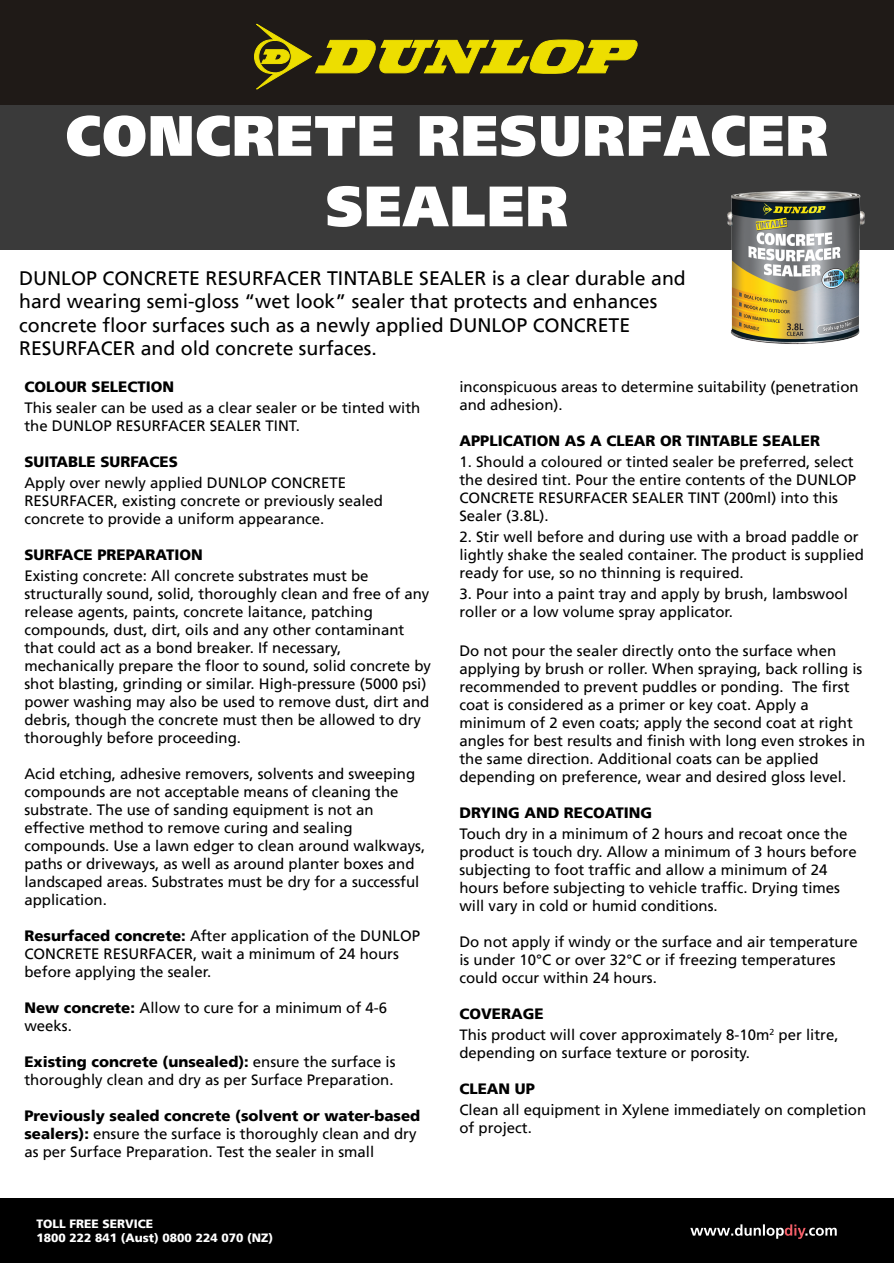
<style>
.page{position:relative;width:894px;height:1263px;background:#fff}
.page>*{position:absolute;margin:0;border:0;box-sizing:border-box;transform-origin:0 0}
.t1{font:900 56.85px/70.5px "Frutiger LT";letter-spacing:.03em;color:#fff;text-align:center;scale:.95 1}
.t2{font:19.5px/23.4px "Frutiger LT";color:#000}
.t3{font:15px/18px "Frutiger LT";color:#000}
.t4{font:900 15px "Frutiger LT";color:#000}
.t5{font:15px/18px "Frutiger LT Std";color:#000}
.t6{font:900 12px/14.4px "Frutiger LT";color:#fff}
.s1{font-weight:900}
</style>
<div class="page">
<div style="left:0;top:1198px;width:894px;height:65px;background:#000"></div>
<div style="left:0;top:0;width:894px;height:105px;background:#1f1a17"></div>
<div style="left:0;top:105px;width:894px;height:145px;background:#3a3a3a"></div>
<svg style="left:254px;top:24px;width:384px;height:66px"></svg>
<svg style="left:690px;top:1224px;width:147px;height:15px"></svg>
<img style="left:727px;top:190px;width:138px;height:155px">
<h1 class="t1" style="left:66px;top:100px;width:804px">CONCRETE RESURFACER<br>SEALER</h1>
<p class="t2" style="left:19px;top:266px;width:668px">DUNLOP CONCRETE RESURFACER TINTABLE SEALER is a clear durable and hard wearing semi-gloss “wet look” sealer that protects and enhances concrete floor surfaces such as a newly applied DUNLOP CONCRETE RESURFACER and old concrete surfaces.</p>
<p class="t4" style="left:24px;top:378px;width:151px">COLOUR SELECTION</p>
<p class="t3" style="left:24px;top:399px;width:397px">This sealer can be used as a clear sealer or be tinted with the DUNLOP RESURFACER SEALER TINT.</p>
<p class="t4" style="left:24px;top:453px;width:155px">SUITABLE SURFACES</p>
<p class="t3" style="left:24px;top:474px;width:360px">Apply over newly applied DUNLOP CONCRETE<br>RESURFACER, existing concrete or previously sealed concrete to provide a uniform appearance.</p>
<p class="t4" style="left:24px;top:546px;width:180px">SURFACE PREPARATION</p>
<p class="t3" style="left:24px;top:567px;width:408px">Existing concrete: All concrete substrates must be structurally sound, solid, thoroughly clean and free of any release agents, paints, concrete laitance, patching compounds, dust, dirt, oils and any other contaminant that could act as a bond breaker. If necessary, mechanically prepare the floor to sound, solid concrete by shot blasting, grinding or similar. High-pressure (5000 psi) power washing may also be used to remove dust, dirt and debris, though the concrete must then be allowed to dry thoroughly before proceeding.</p>
<p class="t3" style="left:24px;top:765px;width:402px">Acid etching, adhesive removers, solvents and sweeping compounds are not acceptable means of cleaning the substrate. The use of sanding equipment is not an effective method to remove curing and sealing compounds. Use a lawn edger to clean around walkways, paths or driveways, as well as around planter boxes and landscaped areas. Substrates must be dry for a successful application.</p>
<p class="t3" style="left:24px;top:927px;width:397px"><span class="s1">Resurfaced concrete:</span> After application of the DUNLOP<br>CONCRETE RESURFACER, wait a minimum of 24 hours before applying the sealer.</p>
<p class="t3" style="left:24px;top:999px;width:364px"><span class="s1">New concrete:</span> Allow to cure for a minimum of 4-6 weeks.</p>
<p class="t3" style="left:24px;top:1053px;width:373px"><span class="s1">Existing concrete (unsealed):</span> ensure the surface is thoroughly clean and dry as per Surface Preparation.</p>
<p class="t3" style="left:24px;top:1107px;width:397px"><span class="s1">Previously sealed concrete (solvent or water-based sealers):</span> ensure the surface is thoroughly clean and dry as per Surface Preparation. Test the sealer in small</p>
<p class="t6" style="left:37px;top:1216px;width:238px">TOLL FREE SERVICE<br>1800 222 841 (Aust) 0800 224 070 (NZ)</p>
<p class="t3" style="left:459px;top:378px;width:401px">inconspicuous areas to determine suitability (penetration and adhesion).</p>
<p class="t4" style="left:459px;top:432px;width:362px">APPLICATION AS A CLEAR OR TINTABLE SEALER</p>
<p class="t3" style="left:459px;top:453px;width:398px">1. Should a coloured or tinted sealer be preferred, select the desired tint. Pour the entire contents of the DUNLOP CONCRETE RESURFACER SEALER TINT (200ml) into this Sealer (3.8L).</p>
<p class="t3" style="left:459px;top:528px;width:406px">2. Stir well before and during use with a broad paddle or lightly shake the sealed container. The product is supplied ready for use, so no thinning is required.</p>
<p class="t3" style="left:459px;top:585px;width:390px">3. Pour into a paint tray and apply by brush, lambswool roller or a low volume spray applicator.</p>
<p class="t3" style="left:459px;top:642px;width:407px">Do not pour the sealer directly onto the surface when applying by brush or roller. When spraying, back rolling is recommended to prevent puddles or ponding. The first coat is considered as a primer or key coat. Apply a minimum of 2 even coats; apply the second coat at right angles for best results and finish with long even strokes in the same direction. Additional coats can be applied depending on preference, wear and desired gloss level.</p>
<p class="t4" style="left:459px;top:804px;width:194px">DRYING AND RECOATING</p>
<p class="t3" style="left:459px;top:825px;width:399px">Touch dry in a minimum of 2 hours and recoat once the product is touch dry. Allow a minimum of 3 hours before subjecting to foot traffic and allow a minimum of 24 hours before subjecting to vehicle traffic. Drying times will vary in cold or humid conditions.</p>
<p class="t3" style="left:459px;top:933px;width:400px">Do not apply if windy or the surface and air temperature is under 10°C or over 32°C or if freezing temperatures could occur within 24 hours.</p>
<p class="t4" style="left:459px;top:1005px;width:86px">COVERAGE</p>
<p class="t5" style="left:459px;top:1026px;width:381px">This product will cover approximately 8-10m<sup>2</sup> per litre, depending on surface texture or porosity.</p>
<p class="t4" style="left:459px;top:1080px;width:77px">CLEAN UP</p>
<p class="t3" style="left:459px;top:1101px;width:408px">Clean all equipment in Xylene immediately on completion of project.</p>
</div>
